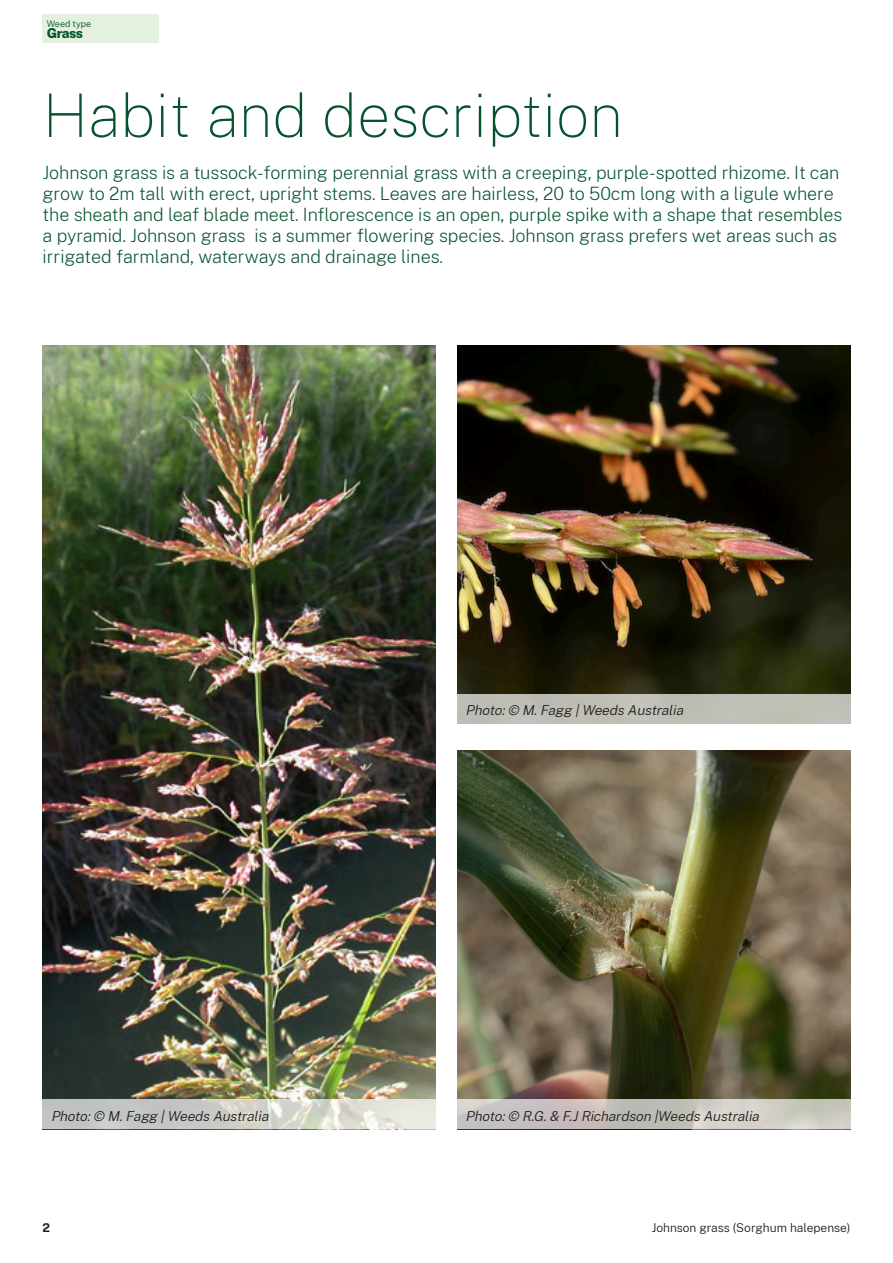
<style>
.page{position:relative;width:893px;height:1263px;background:#fff}
.page>*{position:absolute;margin:0;border:0;box-sizing:border-box;transform-origin:0 0}
.H1{font:100 60px "Public Sans";color:#05522d}
.Intro{font:200 18px/21px "Public Sans";letter-spacing:-.005em;color:#05522d}
.Caption{font:italic 300 13.5px "Public Sans";color:#231f20}
.Body{font:800 13.5px "Public Sans";letter-spacing:-.035em;color:#05522d}
.t1{font:300 12px "Public Sans";color:#231f20}
.t2{font:700 12px "Public Sans";color:#231f20}
.Small_Print{font:300 9px "Public Sans";color:#05522d}
</style>
<div class="page">
<img style="left:43px;top:345px;width:393px;height:754px">
<img style="left:457px;top:345px;width:393px;height:349px">
<img style="left:457px;top:750px;width:393px;height:349px">
<svg style="left:43px;top:1099px;width:393px;height:30px;background:#d2d3cd"></svg>
<div style="left:457px;top:694px;width:393px;height:30px;background:#bebfb5"></div>
<svg style="left:457px;top:1099px;width:393px;height:30px;background:#c9c5c0"></svg>
<div style="left:43px;top:14px;width:116px;height:29px;background:#e4f1de"></div>
<p class="Small_Print" style="left:47px;top:17px;width:46px">Weed type</p>
<p class="Body" style="left:47px;top:23px;width:38px">Grass</p>
<h1 class="H1" style="left:43px;top:75px;width:582px">Habit and description</h1>
<p class="Intro" style="left:43px;top:161px;width:801px">Johnson grass is a tussock-forming perennial grass with a creeping, purple-spotted rhizome. It can grow to 2m tall with erect, upright stems. Leaves are hairless, 20 to 50cm long with a ligule where the sheath and leaf blade meet. Inflorescence is an open, purple spike with a shape that resembles a pyramid. Johnson grass is a summer flowering species. Johnson grass prefers wet areas such as irrigated farmland, waterways and drainage lines.</p>
<p class="Caption" style="left:51px;top:1106px;width:222px">Photo:© M.Fagg |Weeds Australia</p>
<p class="Caption" style="left:466px;top:701px;width:222px">Photo:© M.Fagg |Weeds Australia</p>
<p class="Caption" style="left:466px;top:1106px;width:298px">Photo:© R.G.&amp; F.JRichardson |Weeds Australia</p>
<p class="t2" style="left:43px;top:1219px;width:9px">2</p>
<p class="t1" style="left:652px;top:1219px;width:200px">Johnson grass (Sorghum halepense)</p>
</div>
